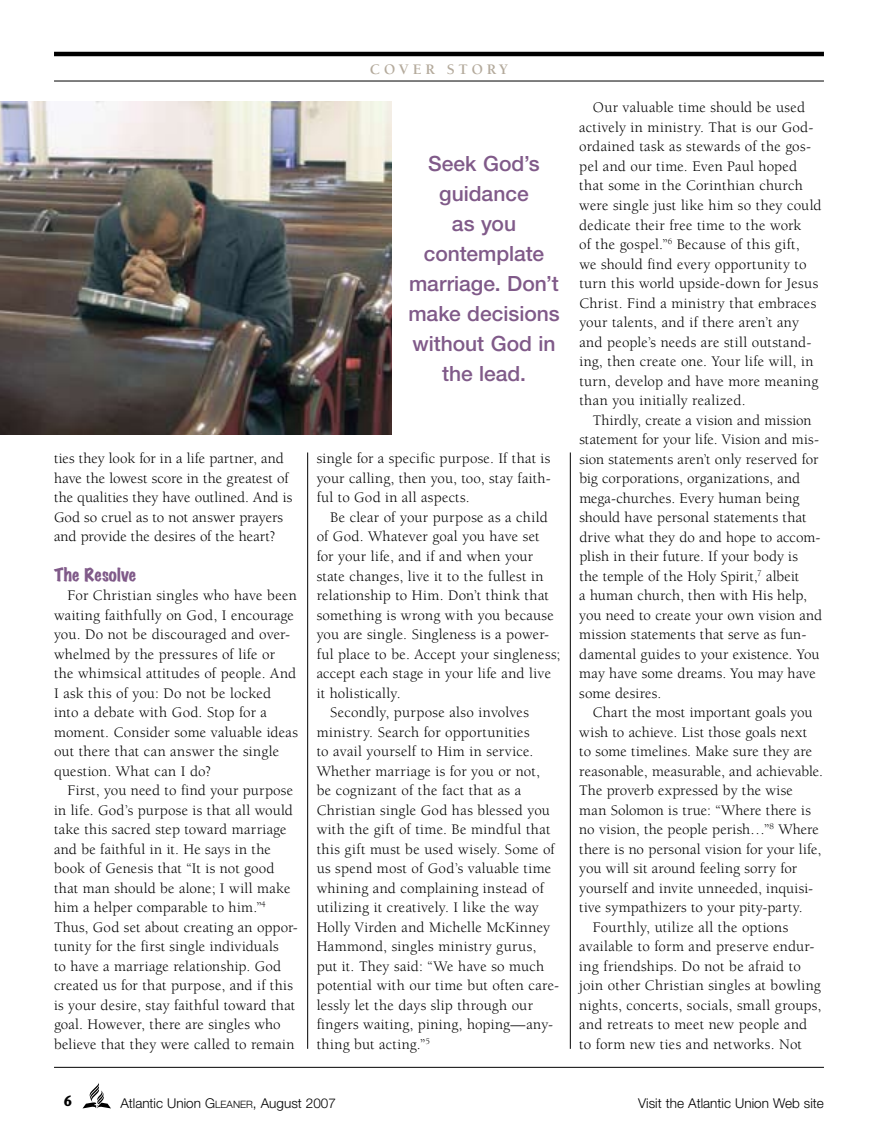
<style>
.page{position:relative;width:878px;height:1148px;background:#fff}
.page>*{position:absolute;margin:0;border:0;box-sizing:border-box;transform-origin:0 0}
.t1{font:500 21px/30px "Helvetica Neue";color:#805a89;text-align:center}
.t2{font:expanded 16.5px "Marker Felt";letter-spacing:.01em;color:#805a89}
.t3{font:15px/19.5px "Berkeley";letter-spacing:.015em;color:#000}
.t4{font:700 15px "Berkeley";letter-spacing:.25em;color:#b4aa9c}
.t5{font:700 15px "Stone Sans";color:#000;scale:.8 1}
.t6{font:300 13.5px "Helvetica Neue";color:#000}
.s1{font-style:inherit}
.s2{font-size:10.2px}
</style>
<div class="page">
<hr style="left:307px;top:452px;width:1px;height:596px;background:#000">
<hr style="left:570px;top:452px;width:1px;height:596px;background:#000">
<img style="left:0;top:101px;width:392px;height:333px">
<svg style="left:83px;top:1083px;width:28px;height:25px"></svg>
<hr style="left:54px;top:52px;width:770px;height:4px;background:#000">
<hr style="left:54px;top:81px;width:770px;height:1px;background:#000">
<hr style="left:54px;top:1066px;width:770px;height:1px;background:#000">
<p class="t3" style="left:54px;top:449px;width:240px">ties they look for in a life partner, and have the lowest score in the greatest of the qualities they have outlined. And is God so cruel as to not answer prayers and provide the desires of the heart?</p>
<p class="t2" style="left:54px;top:565px;width:84px">The Resolve</p>
<p class="t3" style="left:54px;top:586px;width:245px;text-indent:14px">For Christian singles who have been waiting faithfully on God, I encourage you. Do not be discouraged and over&shy;whelmed by the pressures of life or the whimsical attitudes of people. And I ask this of you: Do not be locked into a debate with God. Stop for a moment. Consider some valuable ideas out there that can answer the single question. What can I do?</p>
<p class="t3" style="left:54px;top:781px;width:245px;text-indent:14px">First, you need to find your purpose in life. God’s purpose is that all would take this sacred step toward marriage and be faithful in it. He says in the book of Genesis that “It is not good that man should be alone; I will make him a helper comparable to him.”<sup>4<br></sup>Thus, God set about creating an oppor&shy;tunity for the first single individuals<br>to have a marriage relationship. God created us for that purpose, and if this is your desire, stay faithful toward that goal. However, there are singles who believe that they were called to remain</p>
<p class="t4" style="left:370px;top:61px;width:28px">COVE</p>
<p class="t4" style="left:425px;top:61px;width:84px">R STO RY</p>
<h1 class="t1" style="left:408px;top:148px;width:153px">Seek God’s guidance<br>as you contemplate marriage. Don’t make decisions without God in the lead.</h1>
<p class="t3" style="left:316px;top:449px;width:235px;text-align:justify">single for a specific purpose. If that is your calling, then you, too, stay faith&shy;ful to God in all aspects.</p>
<p class="t3" style="left:330px;top:508px;width:219px">Be clear of your purpose as a child</p>
<p class="t3" style="left:316px;top:527px;width:224px">of God. Whatever goal you have set</p>
<p class="t3" style="left:316px;top:547px;width:218px">for your life, and if and when your</p>
<p class="t3" style="left:316px;top:566px;width:228px">state changes, live it to the fullest in</p>
<p class="t3" style="left:316px;top:586px;width:234px">relationship to Him. Don’t think that</p>
<p class="t3" style="left:316px;top:605px;width:239px">something is wrong with you because</p>
<p class="t3" style="left:316px;top:625px;width:234px">you are single. Singleness is a power-</p>
<p class="t3" style="left:316px;top:644px;width:245px">ful place to be. Accept your singleness;</p>
<p class="t3" style="left:316px;top:664px;width:236px">accept each stage in your life and live</p>
<p class="t3" style="left:316px;top:683px;width:85px">it holistically.</p>
<p class="t3" style="left:330px;top:703px;width:200px">Secondly, purpose also involves</p>
<p class="t3" style="left:316px;top:722px;width:214px">ministry. Search for opportunities</p>
<p class="t3" style="left:316px;top:742px;width:218px">to avail yourself to Him in service.</p>
<p class="t3" style="left:316px;top:761px;width:225px">Whether marriage is for you or not,</p>
<p class="t3" style="left:316px;top:781px;width:206px">be cognizant of the fact that as a</p>
<p class="t3" style="left:316px;top:800px;width:235px">Christian single God has blessed you</p>
<p class="t3" style="left:316px;top:820px;width:235px">with the gift of time. Be mindful that</p>
<p class="t3" style="left:316px;top:839px;width:240px">this gift must be used wisely. Some of</p>
<p class="t3" style="left:316px;top:859px;width:236px">us spend most of God’s valuable time</p>
<p class="t3" style="left:316px;top:878px;width:229px">whining and complaining instead of</p>
<p class="t3" style="left:316px;top:898px;width:224px">utilizing it creatively. I like the way</p>
<p class="t3" style="left:316px;top:917px;width:235px">Holly Virden and Michelle McKinney</p>
<p class="t3" style="left:316px;top:937px;width:221px">Hammond, singles ministry gurus,</p>
<p class="t3" style="left:316px;top:956px;width:229px">put it. They said: “We have so much</p>
<p class="t3" style="left:316px;top:976px;width:244px">potential with our time but often care-</p>
<p class="t3" style="left:316px;top:995px;width:218px">lessly let the days slip through our</p>
<p class="t3" style="left:316px;top:1015px;width:238px">fingers waiting, pining, hoping—any-</p>
<p class="t3" style="left:316px;top:1034px;width:115px">thing but acting.”<sup>5</sup></p>
<p class="t3" style="left:579px;top:98px;width:244px;text-indent:14px">Our valuable time should be used actively in ministry. That is our God&shy;ordained task as stewards of the gos&shy;pel and our time. Even Paul hoped that some in the Corinthian church were single just like him so they could dedicate their free time to the work<br>of the gospel.”<sup>6</sup> Because of this gift,<br>we should find every opportunity to turn this world upside-down for Jesus Christ. Find a ministry that embraces your talents, and if there aren’t any and people’s needs are still outstand&shy;ing, then create one. Your life will, in turn, develop and have more meaning than you initially realized.</p>
<p class="t3" style="left:579px;top:410px;width:244px;text-indent:14px">Thirdly, create a vision and mission statement for your life. Vision and mis&shy;sion statements aren’t only reserved for big corporations, organizations, and mega-churches. Every human being should have personal statements that drive what they do and hope to accom&shy;plish in their future. If your body is<br>the temple of the Holy Spirit,<sup>7</sup> albeit<br>a human church, then with His help, you need to create your own vision and mission statements that serve as fun&shy;damental guides to your existence. You may have some dreams. You may have some desires.</p>
<p class="t3" style="left:593px;top:703px;width:221px">Chart the most important goals you</p>
<p class="t3" style="left:579px;top:722px;width:229px">wish to achieve. List those goals next</p>
<p class="t3" style="left:579px;top:742px;width:234px">to some timelines. Make sure they are</p>
<p class="t3" style="left:579px;top:761px;width:245px">reasonable, measurable, and achievable.</p>
<p class="t3" style="left:579px;top:781px;width:215px">The proverb expressed by the wise</p>
<p class="t3" style="left:579px;top:800px;width:233px">man Solomon is true: “Where there is</p>
<p class="t3" style="left:579px;top:820px;width:241px">no vision, the people perish…”<sup>8</sup> Where</p>
<p class="t3" style="left:579px;top:839px;width:243px">there is no personal vision for your life,</p>
<p class="t3" style="left:579px;top:859px;width:219px">you will sit around feeling sorry for</p>
<p class="t3" style="left:579px;top:878px;width:235px">yourself and invite unneeded, inquisi-</p>
<p class="t3" style="left:579px;top:898px;width:225px">tive sympathizers to your pity-party.</p>
<p class="t3" style="left:592px;top:917px;width:197px">Fourthly, utilize all the options</p>
<p class="t3" style="left:579px;top:937px;width:236px">available to form and preserve endur-</p>
<p class="t3" style="left:579px;top:956px;width:223px">ing friendships. Do not be afraid to</p>
<p class="t3" style="left:579px;top:976px;width:243px">join other Christian singles at bowling</p>
<p class="t3" style="left:579px;top:995px;width:243px">nights, concerts, socials, small groups,</p>
<p class="t3" style="left:579px;top:1015px;width:229px">and retreats to meet new people and</p>
<p class="t3" style="left:579px;top:1034px;width:224px">to form new ties and networks. Not</p>
<p class="t5" style="left:64px;top:1091px;width:11px">6</p>
<p class="t6" style="left:120px;top:1095px;width:217px">Atlantic Union <span class="s1">G</span><span class="s2">LEANER</span><span class="s1">,</span> August 2007</p>
<p class="t6" style="left:638px;top:1095px;width:187px">Visit the Atlantic Union Web site</p>
</div>
